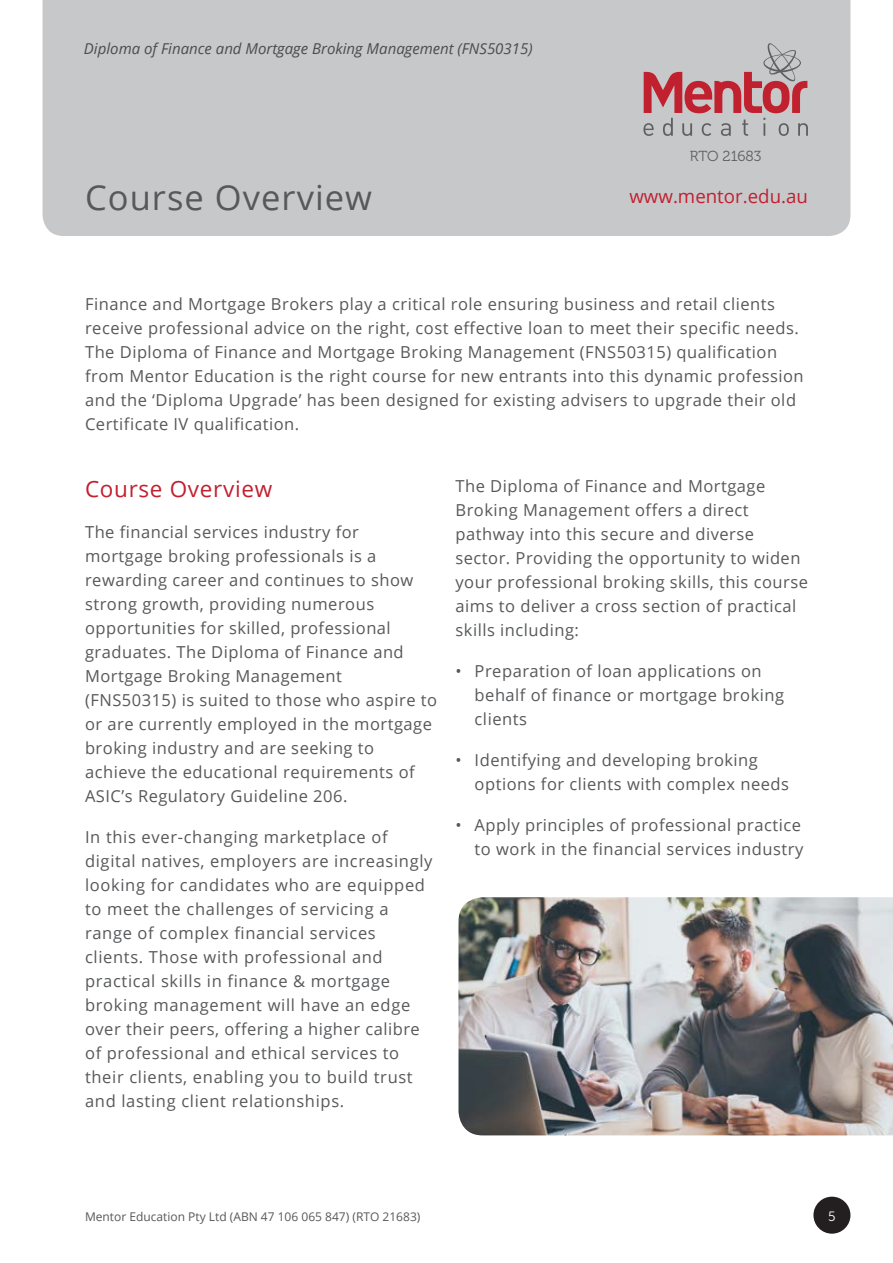
<style>
.page{position:relative;width:893px;height:1263px;background:#fff}
.page>*{position:absolute;margin:0;border:0;box-sizing:border-box;transform-origin:0 0}
.t1{font:34.5px "Open Sans";letter-spacing:.03em;color:#57585a}
.t2{font:22.5px "Open Sans";letter-spacing:.03em;color:#c21f2f}
.t3{font:18.6px "Open Sans";color:#c21f2f}
.t4{font:16.5px/24px "Open Sans";letter-spacing:.03em;color:#57585a}
.t5{font:15.75px "Open Sans";color:#c21f2f}
.t6{font:italic 15px "Open Sans";color:#4b4c4d}
.t7{font:14.55px "Museo 300";letter-spacing:-.005em;color:#5e5f60}
.t8{font:13.5px "Museo Sans 300";color:#fff}
.t9{font:12px "Open Sans";color:#57585a}
</style>
<div class="page">
<img style="left:458px;top:897px;width:435px;height:238px">
<div style="left:43px;top:0;width:807px;height:236px;background:#c7c8ca"></div>
<svg style="left:643px;top:43px;width:165px;height:93px;background:#c09da2"></svg>
<div style="left:813px;top:1197px;width:37px;height:37px;background:#231f20;border-radius:50%"></div>
<p class="t6" style="left:84px;top:38px;width:450px">Diploma of Finance and Mortgage Broking Management (FNS50315)</p>
<h1 class="t1" style="left:85px;top:174px;width:288px">Course Overview</h1>
<p class="t7" style="left:690px;top:148px;width:73px">RTO 21683</p>
<p class="t3" style="left:629px;top:184px;width:180px">www.mentor.edu.au</p>
<p class="t5" style="left:658px;top:192px;width:151px">www.mentor.edu.au</p>
<p class="t4" style="left:85px;top:292px;width:720px">Finance and Mortgage Brokers play a critical role ensuring business and retail clients receive professional advice on the right, cost effective loan to meet their specific needs.<br>The Diploma of Finance and Mortgage Broking Management (FNS50315) qualification from Mentor Education is the right course for new entrants into this dynamic profession and the ‘Diploma Upgrade’ has been designed for existing advisers to upgrade their old Certificate IV qualification.</p>
<h2 class="t2" style="left:85px;top:473px;width:189px">Course Overview</h2>
<p class="t4" style="left:85px;top:519px;width:354px">The financial services industry for mortgage broking professionals is a rewarding career and continues to show strong growth, providing numerous opportunities for skilled, professional graduates. The Diploma of Finance and Mortgage Broking Management (FNS50315) is suited to those who aspire to or are currently employed in the mortgage broking industry and are seeking to achieve the educational requirements of ASIC’s Regulatory Guideline 206.</p>
<p class="t4" style="left:85px;top:824px;width:349px">In this ever-changing marketplace of digital natives, employers are increasingly looking for candidates who are equipped to meet the challenges of servicing a range of complex financial services clients. Those with professional and practical skills in finance &amp; mortgage broking management will have an edge over their peers, offering a higher calibre of professional and ethical services to their clients, enabling you to build trust and lasting client relationships.</p>
<p class="t4" style="left:455px;top:474px;width:354px">The Diploma of Finance and Mortgage Broking Management offers a direct pathway into this secure and diverse sector. Providing the opportunity to widen your professional broking skills, this course aims to deliver a cross section of practical skills including:</p>
<p class="t4" style="left:475px;top:659px;width:311px;text-indent:-19px">• Preparation of loan applications on behalf of finance or mortgage broking clients</p>
<p class="t4" style="left:475px;top:748px;width:316px;text-indent:-19px">• Identifying and developing broking options for clients with complex needs</p>
<p class="t4" style="left:455px;top:813px;width:349px;text-align:right">• Apply principles of professional practice to work in the financial services industry</p>
<p class="t9" style="left:85px;top:1208px;width:337px">Mentor Education Pty Ltd (ABN 47 106 065 847) (RTO 21683)</p>
<p class="t8" style="left:828px;top:1209px;width:9px">5</p>
</div>
